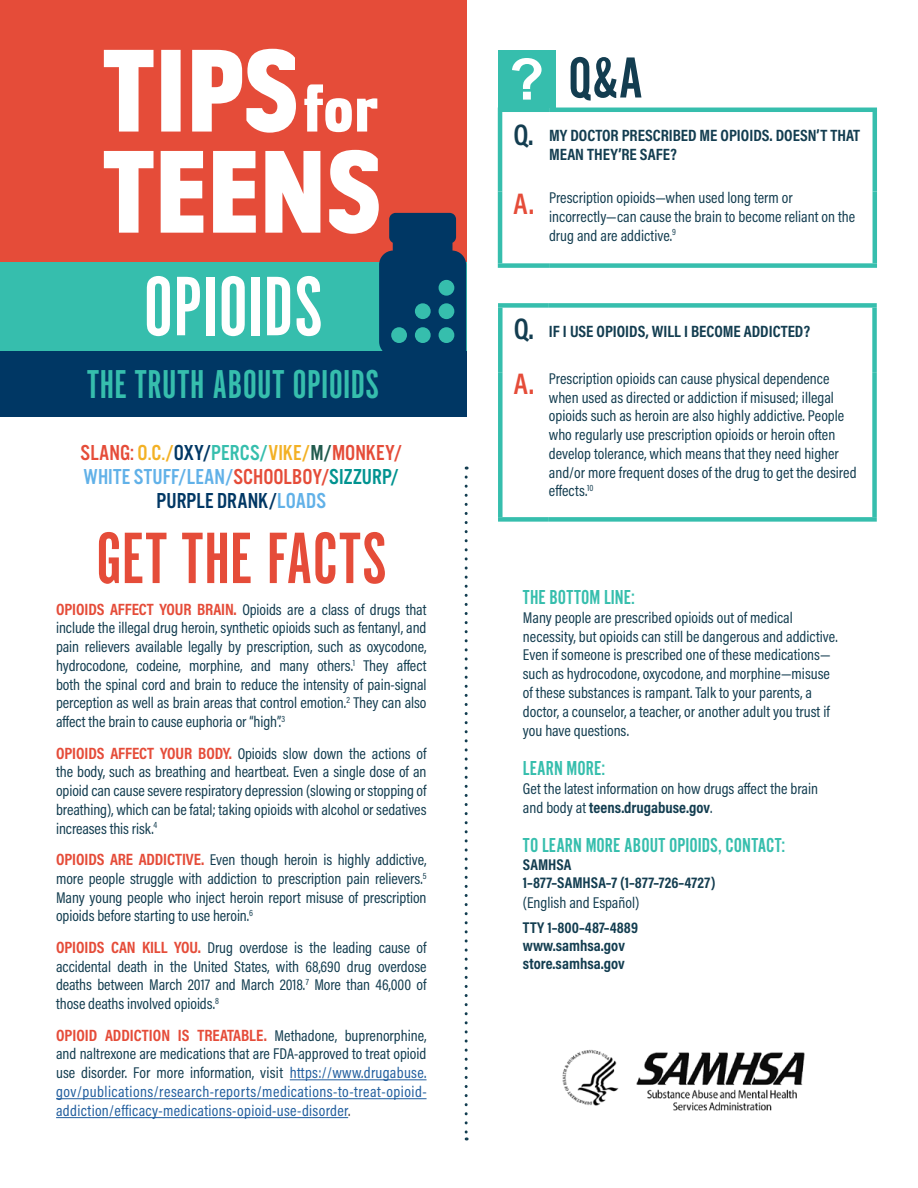
<style>
.page{position:relative;width:918px;height:1188px;background:#fff}
.page>*{position:absolute;margin:0;border:0;box-sizing:border-box;transform-origin:0 0}
.t1{font:87.6px "Alternate Got No 1 D";color:#fff}
.t2{font:75.6px "Alternate Got No 1 D";letter-spacing:.005em;color:#e54c39}
.t3{font:60px "Alternate Got No 2 D";color:#133d50}
.t4{font:41.85px "Alternate Got No 1 D";letter-spacing:.01em;color:#36bead}
.Body_Copy_1{font:600 30px "Acumin Pro Cond";color:#133d50}
.Body_Copy_1-2{font:600 30px "Acumin Pro Cond";color:#e54c39}
.t5{font:22.5px "Alternate Got No 3 D";letter-spacing:.01em;color:#e54c39}
.t6{font:22.5px "Alternate Got No 3 D";letter-spacing:.005em;color:#61b1e8}
.t7{font:22.5px "Alternate Got No 3 D";letter-spacing:.01em;color:#003764}
.Body_Copy_1-3{font:21px "Alternate Got No 2 D";color:#36bead}
.Body_Copy_1-4{font:700 16.5px/19.5px "Acumin Pro Cond";color:#133d50}
.Body_Copy_1-5{font:700 16.5px "Acumin Pro Cond";color:#e54c39}
.Body_Copy_1-6{font:15.75px/18.8px "Acumin Pro Cond";color:#133d50}
.Body_Copy_1-7{font:15.75px/18.9px "Acumin Pro Cond";letter-spacing:.03em;color:#215e9e}
.Body_Copy_1-8{font:700 15.75px "Acumin Pro Cond";color:#133d50}
.s1{color:#f3b125}
.s2{color:#003764}
.s3{color:#36bead}
.s4{color:#215b4e}
.s5{color:#e54c39}
.s6{color:#009390}
.s7{color:#61b1e8}
.s8{font-weight:700;font-size:16.5px;color:#e54c39}
.s9{font-weight:400;font-size:15.75px;color:#133d50}
.s10{color:#215e9e}
.s11{color:#414042}
.s12{font-family:"Arial";font-weight:700;font-size:57.6px;color:#fff}
.s13{font-weight:700}
</style>
<div class="page">
<hr style="left:290px;top:1079px;width:137px;height:1px;background:#215e9e">
<hr style="left:56px;top:1098px;width:371px;height:1px;background:#215e9e">
<hr style="left:56px;top:1117px;width:292px;height:1px;background:#215e9e">
<div style="left:498px;top:50px;width:58px;height:58px;background:#36bead"></div>
<svg style="left:465px;top:477px;width:3px;height:663px"></svg>
<div style="left:0;top:0;width:466px;height:285px;background:#e54c39"></div>
<div style="left:0;top:350px;width:466px;height:67px;background:#003764"></div>
<div style="left:0;top:262px;width:466px;height:88px;background:#36bead"></div>
<svg style="left:104px;top:49px;width:192px;height:84px"></svg>
<svg style="left:304px;top:84px;width:73px;height:48px"></svg>
<svg style="left:104px;top:150px;width:362px;height:201px"></svg>
<div style="left:498px;top:303px;width:51px;height:5px;background:#36bead"></div>
<div style="left:498px;top:308px;width:5px;height:64px;background:#36bead"></div>
<div style="left:549px;top:303px;width:328px;height:5px;background:#36bead"></div>
<div style="left:872px;top:308px;width:5px;height:64px;background:#36bead"></div>
<div style="left:498px;top:372px;width:5px;height:145px;background:#36bead"></div>
<div style="left:872px;top:372px;width:5px;height:145px;background:#36bead"></div>
<div style="left:498px;top:517px;width:51px;height:5px;background:#36bead"></div>
<div style="left:549px;top:517px;width:328px;height:5px;background:#36bead"></div>
<hr style="left:498px;top:108px;width:51px;height:4px;background:#36bead">
<hr style="left:498px;top:112px;width:4px;height:79px;background:#36bead">
<hr style="left:549px;top:108px;width:328px;height:4px;background:#36bead">
<hr style="left:873px;top:112px;width:4px;height:79px;background:#36bead">
<hr style="left:498px;top:191px;width:4px;height:72px;background:#36bead">
<hr style="left:873px;top:191px;width:4px;height:72px;background:#36bead">
<div style="left:498px;top:263px;width:51px;height:5px;background:#36bead"></div>
<div style="left:549px;top:263px;width:328px;height:5px;background:#36bead"></div>
<img style="left:562px;top:1049px;width:57px;height:57px">
<img style="left:636px;top:1052px;width:169px;height:59px">
<h1 class="t1" style="left:143px;top:260px;width:181px">OPIOIDS</h1>
<h1 class="t4" style="left:87px;top:362px;width:294px">THE TRUTH ABOUT OPIOIDS</h1>
<p class="t5" style="left:81px;top:441px;width:323px">SLANG: <span class="s1">O.C./</span><span class="s2">OXY/</span><span class="s3">PERCS/</span><span class="s1">VIKE/</span><span class="s4">M/</span>MONKEY/</p>
<p class="t6" style="left:84px;top:465px;width:317px">WHITE STUFF/LEAN/<span class="s5">SCHOOLBOY/</span><span class="s6">SIZZURP/</span></p>
<p class="t7" style="left:157px;top:489px;width:171px">PURPLE DRANK/<span class="s7">LOADS</span></p>
<h2 class="t2" style="left:96px;top:518px;width:292px">GET THE FACTS</h2>
<p class="Body_Copy_1-6" style="left:56px;top:599px;width:372px;text-align:justify"><span class="s8">OPIOIDS AFFECT YOUR BRAIN.</span> Opioids are a class of drugs that include the illegal drug heroin, synthetic opioids such as fentanyl, and pain relievers available legally by prescription, such as oxycodone, hydrocodone, codeine, morphine, and many others.<sup>1</sup> They affect both the spinal cord and brain to reduce the intensity of pain-signal perception as well as brain areas that control emotion.<sup>2</sup> They can also affect the brain to cause euphoria or “high”.<sup>3</sup></p>
<p class="Body_Copy_1-6" style="left:56px;top:743px;width:372px;text-align:justify"><span class="s8">OPIOIDS AFFECT YOUR BODY.</span> Opioids slow down the actions of the body, such as breathing and heartbeat. Even a single dose of an opioid can cause severe respiratory depression (slowing or stopping of breathing), which can be fatal; taking opioids with alcohol or sedatives increases this risk.<sup>4</sup></p>
<p class="Body_Copy_1-6" style="left:56px;top:850px;width:372px;text-align:justify"><span class="s8">OPIOIDS ARE ADDICTIVE.</span> Even though heroin is highly addictive, more people struggle with addiction to prescription pain relievers.<sup>5<br></sup>Many young people who inject heroin report misuse of prescription opioids before starting to use heroin.<sup>6</sup></p>
<p class="Body_Copy_1-6" style="left:56px;top:938px;width:372px;text-align:justify"><span class="s8">OPIOIDS CAN KILL YOU.</span> Drug overdose is the leading cause of accidental death in the United States, with 68,690 drug overdose deaths between March 2017 and March 2018.<sup>7</sup> More than 46,000 of those deaths involved opioids.<sup>8</sup></p>
<p class="Body_Copy_1-5" style="left:56px;top:1024px;width:372px">OPIOID ADDICTION IS TREATABLE. <span class="s9">Methadone, buprenorphine,</span></p>
<p class="Body_Copy_1-6" style="left:56px;top:1044px;width:372px">and naltrexone are medications that are FDA-approved to treat opioid use disorder. For more information, visit <span class="s10">https://www.drugabuse.</span></p>
<p class="Body_Copy_1-7" style="left:56px;top:1082px;width:372px">gov/publications/research-reports/medications-to-treat-opioid&shy;addiction/efficacy-medications-opioid-use-disorder<span class="s11">.</span></p>
<h2 class="t3" style="left:509px;top:46px;width:135px"><span class="s12">?</span> Q&amp;A</h2>
<p class="Body_Copy_1" style="left:514px;top:115px;width:22px">Q.</p>
<p class="Body_Copy_1-4" style="left:549px;top:125px;width:312px">MY DOCTOR PRESCRIBED ME OPIOIDS. DOESN’T THAT<br>MEAN THEY’RE SAFE?</p>
<p class="Body_Copy_1-2" style="left:514px;top:184px;width:22px">A.</p>
<p class="Body_Copy_1-6" style="left:549px;top:188px;width:308px">Prescription opioids—when used long term or incorrectly—can cause the brain to become reliant on the drug and are addictive.<sup>9</sup></p>
<p class="Body_Copy_1" style="left:514px;top:309px;width:22px">Q.</p>
<p class="Body_Copy_1-4" style="left:549px;top:321px;width:263px">IF I USE OPIOIDS, WILL I BECOME ADDICTED?</p>
<p class="Body_Copy_1-2" style="left:514px;top:364px;width:22px">A.</p>
<p class="Body_Copy_1-6" style="left:549px;top:369px;width:309px">Prescription opioids can cause physical dependence when used as directed or addiction if misused; illegal opioids such as heroin are also highly addictive. People who regularly use prescription opioids or heroin often develop tolerance, which means that they need higher and/or more frequent doses of the drug to get the desired effects.<sup>10</sup></p>
<p class="Body_Copy_1-3" style="left:523px;top:586px;width:114px">THE BOTTOM LINE:</p>
<p class="Body_Copy_1-6" style="left:523px;top:608px;width:316px">Many people are prescribed opioids out of medical necessity, but opioids can still be dangerous and addictive.<br>Even if someone is prescribed one of these medications— such as hydrocodone, oxycodone, and morphine—misuse of these substances is rampant. Talk to your parents, a doctor, a counselor, a teacher, or another adult you trust if you have questions.</p>
<p class="Body_Copy_1-3" style="left:523px;top:757px;width:84px">LEARN MORE:</p>
<p class="Body_Copy_1-6" style="left:523px;top:778px;width:297px;line-height:19.5px">Get the latest information on how drugs affect the brain and body at <span class="s13">teens.drugabuse.gov</span>.</p>
<p class="Body_Copy_1-3" style="left:523px;top:834px;width:264px">TO LEARN MORE ABOUT OPIOIDS, CONTACT:</p>
<p class="Body_Copy_1-8" style="left:523px;top:855px;width:50px">SAMHSA</p>
<p class="Body_Copy_1-8" style="left:523px;top:873px;width:194px">1–877–SAMHSA–7 (1–877–726–4727)</p>
<p class="Body_Copy_1-6" style="left:523px;top:893px;width:118px">(English and Español)</p>
<p class="Body_Copy_1-8" style="left:523px;top:918px;width:117px">TTY 1–800–487–4889</p>
<p class="Body_Copy_1-8" style="left:523px;top:936px;width:104px">www.samhsa.gov</p>
<p class="Body_Copy_1-8" style="left:523px;top:954px;width:103px">store.samhsa.gov</p>
</div>
